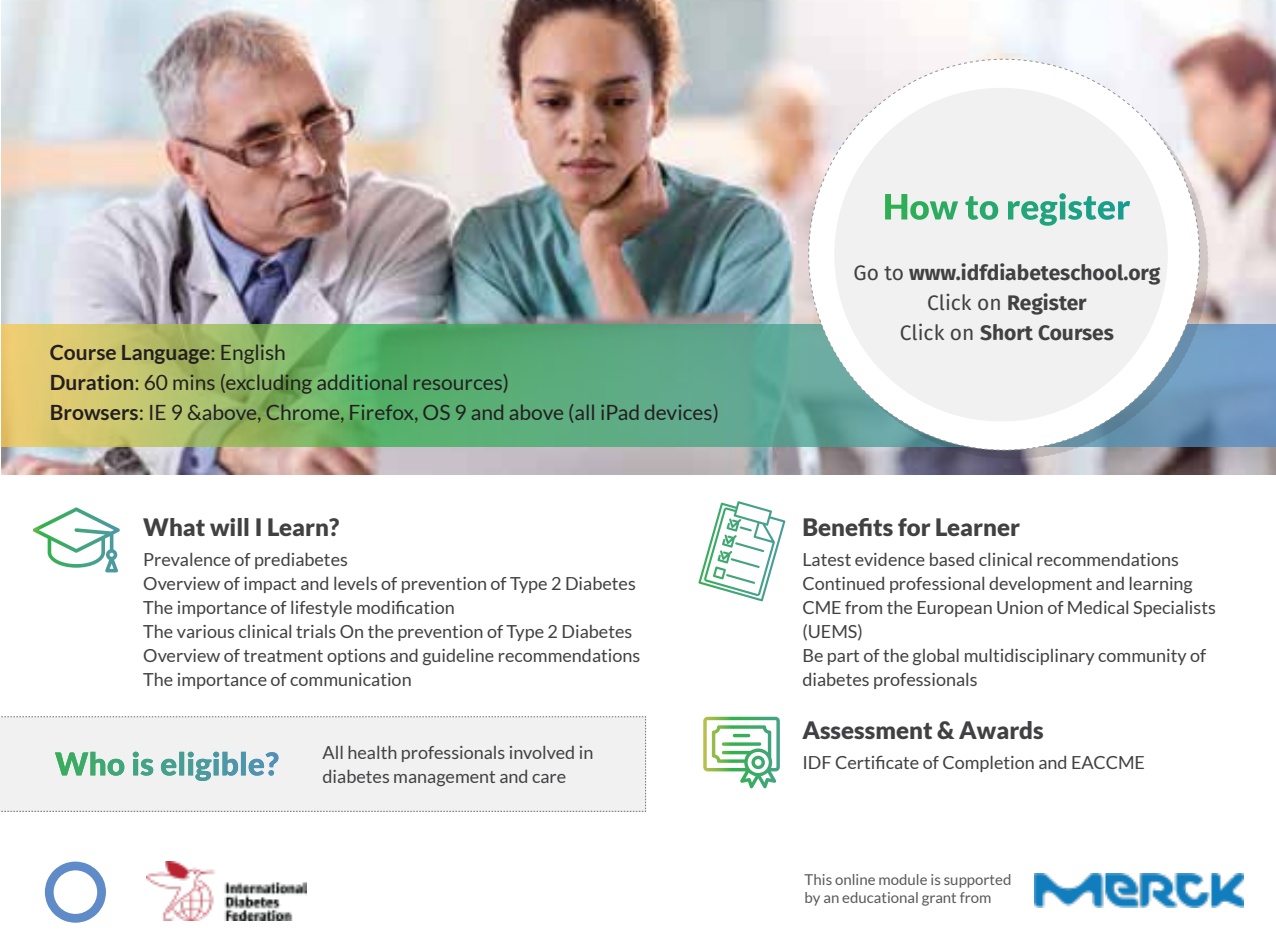
<style>
.page{position:relative;width:1276px;height:936px;background:#fff}
.page>*{position:absolute;margin:0;border:0;box-sizing:border-box;transform-origin:0 0}
.t1{font:900 24px "Lato";color:#414042}
.t2{font:21px/30px "Lato";color:#231f20}
.t3{font:700 21px/30px "Fira Sans";color:#414042;text-align:center}
.t4{font:18px/24px "Lato";color:#414042}
.t5{font:15px/18px "Lato";color:#58595b}
.s1{font-weight:700}
.s2{font-weight:400}
</style>
<div class="page">
<img style="left:1px;top:0;width:1275px;height:474px">
<svg style="left:2px;top:324px;width:1274px;height:122px;background:#7aae7f"></svg>
<svg style="left:817px;top:68px;width:391px;height:390px;background:#8796a4"></svg>
<div style="left:808px;top:59px;width:391px;height:391px;background:#fff;border-radius:50%"></div>
<div style="left:834px;top:88px;width:333px;height:333px;background:#f1f1f2;border-radius:50%"></div>
<svg style="left:45px;top:861px;width:61px;height:61px"></svg>
<img style="left:1034px;top:873px;width:209px;height:34px">
<img style="left:146px;top:861px;width:160px;height:59px">
<svg style="left:885px;top:193px;width:245px;height:28px"></svg>
<svg style="left:0;top:716px;width:646px;height:96px"></svg>
<svg style="left:33px;top:507px;width:87px;height:65px"></svg>
<svg style="left:698px;top:501px;width:87px;height:100px"></svg>
<svg style="left:703px;top:716px;width:77px;height:72px"></svg>
<p class="t2" style="left:50px;top:337px;width:670px"><span class="s1">Course Language</span>: English<br><span class="s1">Duration</span>: 60 mins (excluding additional resources)<br><span class="s1">Browsers</span>: IE 9 &amp;above, Chrome, Firefox, OS 9 and above (all iPad devices)</p>
<h1 class="t1" style="left:143px;top:513px;width:198px">What will I Learn?</h1>
<p class="t4" style="left:143px;top:547px;width:498px">Prevalence of prediabetes<br>Overview of impact and levels of prevention of Type 2 Diabetes The importance of lifestyle modification<br>The various clinical trials On the prevention of Type 2 Diabetes Overview of treatment options and guideline recommendations The importance of communication</p>
<p class="t4" style="left:322px;top:740px;width:272px">All health professionals involved in diabetes management and care</p>
<p class="t3" style="left:853px;top:256px;width:308px"><span class="s2">Go to</span> www.idfdiabeteschool.org<br><span class="s2">Click on</span> Register<br><span class="s2">Click on</span> Short Courses</p>
<h1 class="t1" style="left:802px;top:513px;width:219px">Benefits for Learner</h1>
<p class="t4" style="left:802px;top:547px;width:415px">Latest evidence based clinical recommendations Continued professional development and learning CME from the European Union of Medical Specialists (UEMS)<br>Be part of the global multidisciplinary community of diabetes professionals</p>
<h1 class="t1" style="left:802px;top:716px;width:243px">Assessment &amp; Awards</h1>
<p class="t4" style="left:802px;top:750px;width:344px">IDF Certificate of Completion and EACCME</p>
<p class="t5" style="left:804px;top:870px;width:208px">This online module is supported by an educational grant from</p>
</div>
